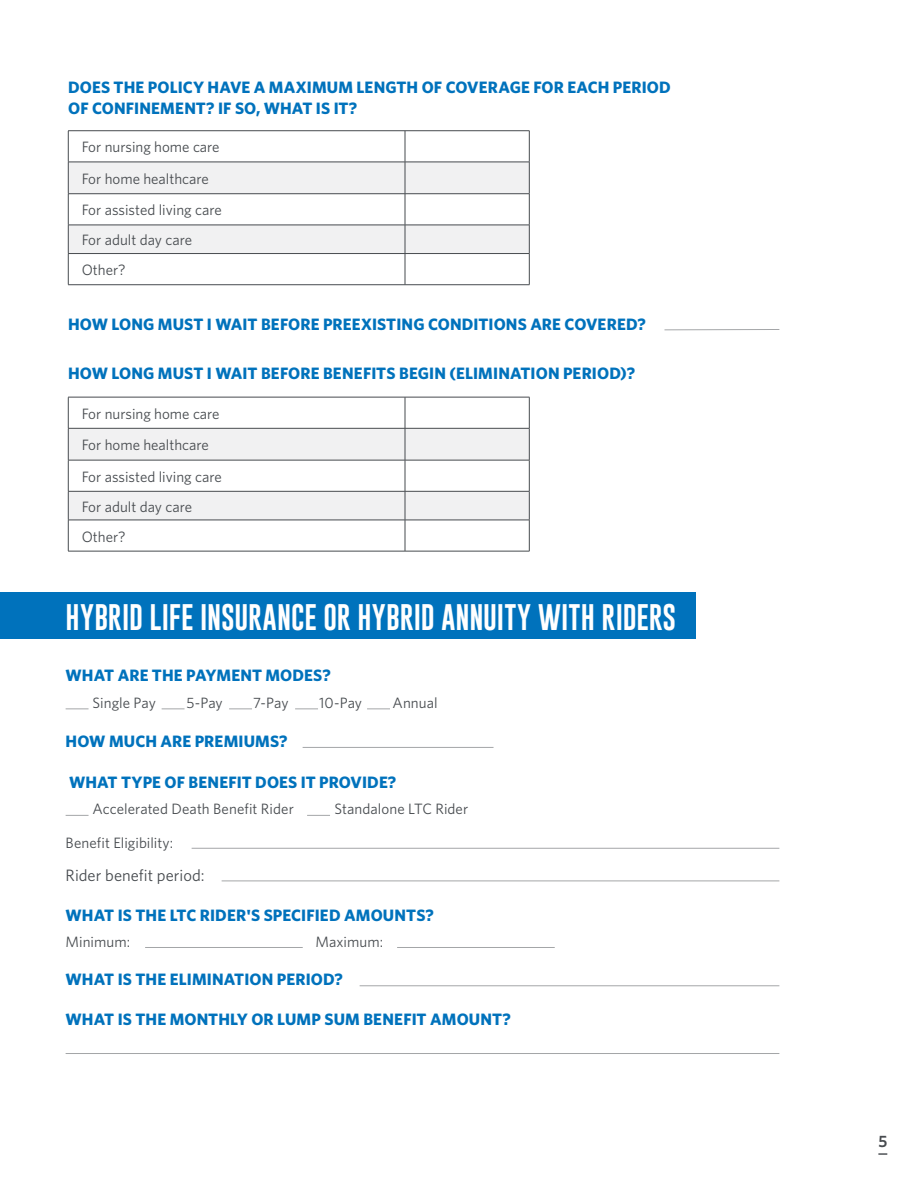
<style>
.page{position:relative;width:918px;height:1188px;background:#fff}
.page>*{position:absolute;margin:0;border:0;box-sizing:border-box;transform-origin:0 0}
.t1{font:27px "Gobold";color:#fff}
.t2{font:700 16.5px/21px "Whitney";letter-spacing:.005em;color:#0072bc}
.t3{font:16.5px "Whitney";letter-spacing:.005em;color:#474b4f}
.t4{font:600 16.5px "Whitney";color:#474b4f}
.t5{font:15px/31.5px "Whitney";color:#474b4f}
</style>
<div class="page">
<hr style="left:664px;top:329px;width:115px;height:1px;background:#474b4f">
<svg style="left:878px;top:1153px;width:9px;height:2px"></svg>
<hr style="left:68px;top:130px;width:337px;height:1px;background:#474b4f">
<hr style="left:405px;top:130px;width:125px;height:1px;background:#474b4f">
<hr style="left:68px;top:284px;width:337px;height:1px;background:#474b4f">
<hr style="left:405px;top:284px;width:125px;height:1px;background:#474b4f">
<hr style="left:68px;top:131px;width:1px;height:31px;background:#474b4f">
<hr style="left:405px;top:131px;width:1px;height:31px;background:#474b4f">
<hr style="left:529px;top:131px;width:1px;height:31px;background:#474b4f">
<svg style="left:68px;top:162px;width:462px;height:92px"></svg>
<hr style="left:68px;top:254px;width:1px;height:31px;background:#474b4f">
<hr style="left:405px;top:254px;width:1px;height:31px;background:#474b4f">
<hr style="left:529px;top:254px;width:1px;height:31px;background:#474b4f">
<hr style="left:68px;top:397px;width:337px;height:1px;background:#474b4f">
<hr style="left:405px;top:397px;width:125px;height:1px;background:#474b4f">
<hr style="left:68px;top:520px;width:337px;height:1px;background:#474b4f">
<hr style="left:405px;top:520px;width:125px;height:1px;background:#474b4f">
<hr style="left:68px;top:551px;width:337px;height:1px;background:#474b4f">
<hr style="left:405px;top:551px;width:125px;height:1px;background:#474b4f">
<hr style="left:68px;top:397px;width:1px;height:31px;background:#474b4f">
<hr style="left:405px;top:397px;width:1px;height:31px;background:#474b4f">
<hr style="left:529px;top:397px;width:1px;height:31px;background:#474b4f">
<svg style="left:68px;top:428px;width:462px;height:92px"></svg>
<hr style="left:68px;top:520px;width:1px;height:31px;background:#474b4f">
<hr style="left:405px;top:520px;width:1px;height:31px;background:#474b4f">
<hr style="left:529px;top:520px;width:1px;height:31px;background:#474b4f">
<div style="left:0;top:592px;width:696px;height:47px;background:#0072bc"></div>
<hr style="left:303px;top:747px;width:191px;height:1px;background:#474b4f">
<hr style="left:360px;top:985px;width:419px;height:1px;background:#474b4f">
<hr style="left:192px;top:848px;width:587px;height:1px;background:#474b4f">
<hr style="left:66px;top:1053px;width:713px;height:1px;background:#474b4f">
<svg style="left:66px;top:708px;width:23px;height:1px"></svg>
<svg style="left:162px;top:708px;width:23px;height:1px"></svg>
<svg style="left:229px;top:708px;width:23px;height:1px"></svg>
<svg style="left:295px;top:708px;width:23px;height:1px"></svg>
<svg style="left:367px;top:708px;width:23px;height:1px"></svg>
<svg style="left:66px;top:815px;width:23px;height:1px"></svg>
<svg style="left:307px;top:815px;width:23px;height:1px"></svg>
<hr style="left:222px;top:881px;width:557px;height:1px;background:#474b4f">
<hr style="left:145px;top:947px;width:158px;height:1px;background:#474b4f">
<hr style="left:397px;top:947px;width:158px;height:1px;background:#474b4f">
<p class="t2" style="left:68px;top:77px;width:604px">DOES THE POLICY HAVE A MAXIMUM LENGTH OF COVERAGE FOR EACH PERIOD<br>OF CONFINEMENT? IF SO, WHAT IS IT?</p>
<p class="t5" style="left:82px;top:131px;width:141px">For nursing home care<br>For home healthcare<br>For assisted living care</p>
<p class="t5" style="left:82px;top:225px;width:112px;line-height:29.8px">For adult day care<br>Other?</p>
<p class="t2" style="left:68px;top:313px;width:579px">HOW LONG MUST I WAIT BEFORE PREEXISTING CONDITIONS ARE COVERED?</p>
<p class="t2" style="left:68px;top:363px;width:568px">HOW LONG MUST I WAIT BEFORE BENEFITS BEGIN (ELIMINATION PERIOD)?</p>
<p class="t5" style="left:82px;top:397px;width:141px">For nursing home care<br>For home healthcare<br>For assisted living care</p>
<p class="t5" style="left:82px;top:491px;width:112px;line-height:29.8px">For adult day care<br>Other?</p>
<h1 class="t1" style="left:66px;top:600px;width:612px">HYBRID LIFE INSURANCE OR HYBRID ANNUITY WITH RIDERS</h1>
<p class="t2" style="left:66px;top:664px;width:267px">WHAT ARE THE PAYMENT MODES?</p>
<p class="t5" style="left:93px;top:687px;width:65px">Single Pay</p>
<p class="t5" style="left:187px;top:687px;width:38px">5-Pay</p>
<p class="t5" style="left:253px;top:687px;width:37px">7-Pay</p>
<p class="t5" style="left:319px;top:687px;width:45px">10-Pay</p>
<p class="t5" style="left:393px;top:687px;width:47px">Annual</p>
<p class="t2" style="left:66px;top:730px;width:223px">HOW MUCH ARE PREMIUMS?</p>
<p class="t2" style="left:69px;top:771px;width:329px">WHAT TYPE OF BENEFIT DOES IT PROVIDE?</p>
<p class="t5" style="left:93px;top:793px;width:203px">Accelerated Death Benefit Rider</p>
<p class="t5" style="left:335px;top:793px;width:135px">Standalone LTC Rider</p>
<p class="t5" style="left:66px;top:826px;width:109px">Benefit Eligibility:</p>
<p class="t3" style="left:66px;top:864px;width:140px">Rider benefit period:</p>
<p class="t2" style="left:66px;top:905px;width:370px">WHAT IS THE LTC RIDER'S SPECIFIED AMOUNTS?</p>
<p class="t5" style="left:66px;top:925px;width:66px">Minimum:</p>
<p class="t5" style="left:316px;top:925px;width:69px">Maximum:</p>
<p class="t2" style="left:66px;top:968px;width:279px">WHAT IS THE ELIMINATION PERIOD?</p>
<p class="t2" style="left:66px;top:1008px;width:447px">WHAT IS THE MONTHLY OR LUMP SUM BENEFIT AMOUNT?</p>
<p class="t4" style="left:878px;top:1130px;width:10px">5</p>
</div>
